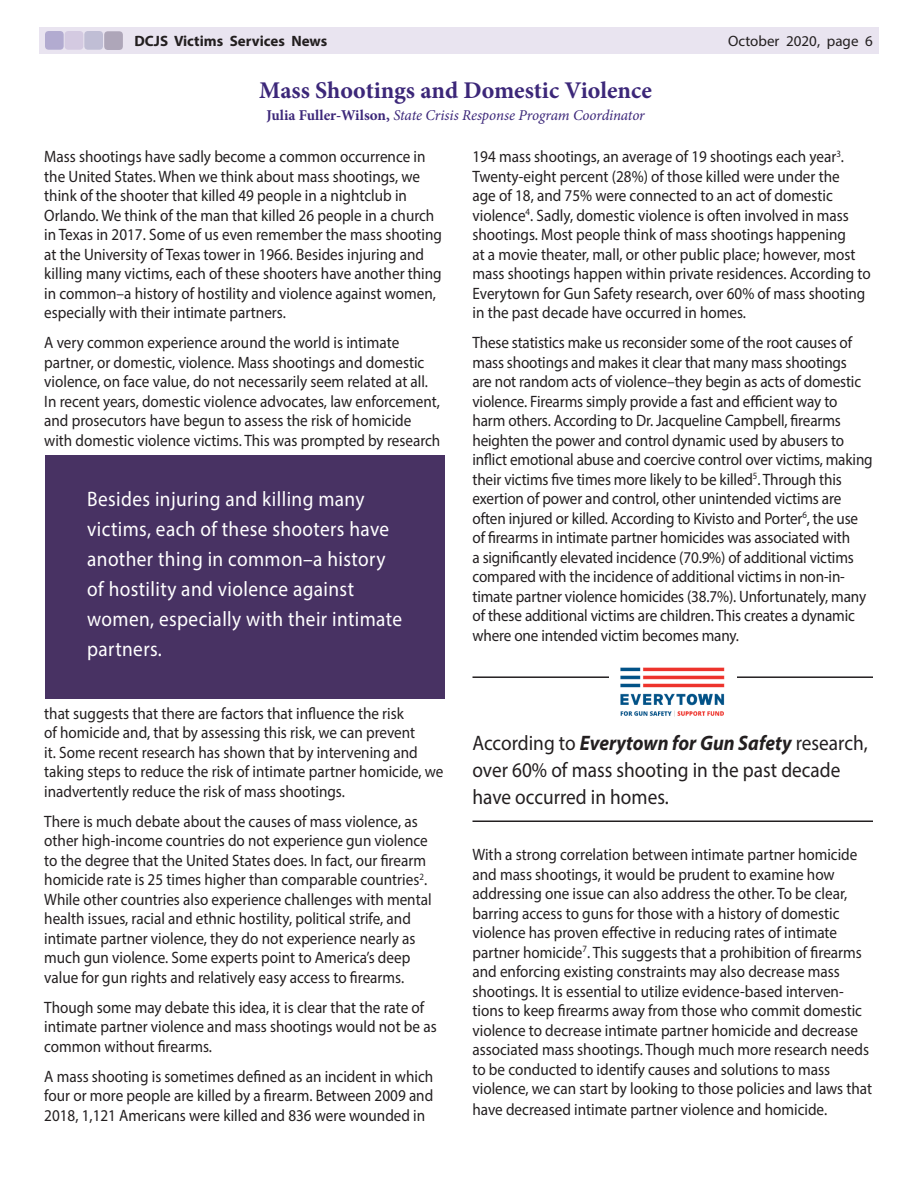
<style>
.page{position:relative;width:918px;height:1188px;background:#fff}
.page>*{position:absolute;margin:0;border:0;box-sizing:border-box;transform-origin:0 0}
.Header_space_after{font:700 24px "Minion Pro";color:#3c2779}
.Text{font:21px/30px "Myriad Pro";letter-spacing:.02em;color:#fff;scale:.92 1}
.Text-2{font:21px/27px "Myriad Pro";color:#231f20;scale:.92 1}
.Text-3{font:16.5px/19.5px "Myriad Pro";color:#231f20;scale:.92 1}
.Name-Title{font:italic 15px "Minion Pro";letter-spacing:-.01em;color:#3c2779}
.t1{font:700 15px "Myriad Pro";color:#231f20}
.t2{font:15px "Myriad Pro";color:#231f20}
.s1{font-weight:700;font-style:normal}
.s2{font-weight:700;font-style:italic}
</style>
<div class="page">
<div style="left:39px;top:27px;width:840px;height:27px;background:#e9e4f0"></div>
<div style="left:45px;top:31px;width:19px;height:19px;background:#b2abd0;border-radius:4px"></div>
<div style="left:65px;top:31px;width:18px;height:19px;background:#d4cae1;border-radius:4px"></div>
<div style="left:84px;top:31px;width:19px;height:19px;background:#c0bed5;border-radius:4px"></div>
<div style="left:104px;top:31px;width:19px;height:19px;background:#aea6b9;border-radius:4px"></div>
<hr style="left:472px;top:676px;width:401px;height:2px;background:#231f20">
<hr style="left:472px;top:820px;width:401px;height:2px;background:#231f20">
<img style="left:609px;top:667px;width:127px;height:50px">
<div style="left:45px;top:455px;width:400px;height:244px;background:#483263"></div>
<p class="t1" style="left:134px;top:31px;width:194px">DCJS Victims Services News</p>
<p class="t2" style="left:728px;top:31px;width:146px">October 2020, page 6</p>
<p class="Header_space_after" style="left:259px;top:74px;width:394px">Mass Shootings and Domestic Violence</p>
<p class="Name-Title" style="left:266px;top:105px;width:380px"><span class="s1">Julia Fuller-Wilson,</span> State Crisis Response Program Coordinator</p>
<p class="Text-3" style="left:44px;top:146px;width:434px">Mass shootings have sadly become a common occurrence in the United States. When we think about mass shootings, we think of the shooter that killed 49 people in a nightclub in Orlando. We think of the man that killed 26 people in a church in Texas in 2017. Some of us even remember the mass shooting at the University of Texas tower in 1966. Besides injuring and killing many victims, each of these shooters have another thing in common–a history of hostility and violence against women, especially with their intimate partners.</p>
<p class="Text-3" style="left:44px;top:332px;width:432px">A very common experience around the world is intimate partner, or domestic, violence. Mass shootings and domestic violence, on face value, do not necessarily seem related at all.<br>In recent years, domestic violence advocates, law enforcement, and prosecutors have begun to assess the risk of homicide with domestic violence victims. This was prompted by research</p>
<p class="Text-3" style="left:472px;top:146px;width:435px">194 mass shootings, an average of 19 shootings each year<sup>3</sup>.<br>Twenty-eight percent (28%) of those killed were under the<br>age of 18, and 75% were connected to an act of domestic violence<sup>4</sup>. Sadly, domestic violence is often involved in mass shootings. Most people think of mass shootings happening<br>at a movie theater, mall, or other public place; however, most mass shootings happen within private residences. According to Everytown for Gun Safety research, over 60% of mass shooting in the past decade have occurred in homes.</p>
<p class="Text-3" style="left:472px;top:332px;width:437px">These statistics make us reconsider some of the root causes of mass shootings and makes it clear that many mass shootings<br>are not random acts of violence–they begin as acts of domestic violence. Firearms simply provide a fast and efficient way to harm others. According to Dr. Jacqueline Campbell, firearms heighten the power and control dynamic used by abusers to inflict emotional abuse and coercive control over victims, making their victims five times more likely to be killed<sup>5</sup>. Through this exertion of power and control, other unintended victims are often injured or killed. According to Kivisto and Porter<sup>6</sup>, the use of firearms in intimate partner homicides was associated with<br>a significantly elevated incidence (70.9%) of additional victims compared with the incidence of additional victims in non-in&shy;timate partner violence homicides (38.7%). Unfortunately, many of these additional victims are children. This creates a dynamic where one intended victim becomes many.</p>
<p class="Text" style="left:87px;top:484px;width:344px">Besides injuring and killing many victims, each of these shooters have another thing in common–a history of hostility and violence against women, especially with their intimate partners.</p>
<p class="Text-3" style="left:44px;top:703px;width:436px">that suggests that there are factors that influence the risk<br>of homicide and, that by assessing this risk, we can prevent<br>it. Some recent research has shown that by intervening and taking steps to reduce the risk of intimate partner homicide, we inadvertently reduce the risk of mass shootings.</p>
<p class="Text-3" style="left:44px;top:811px;width:423px">There is much debate about the causes of mass violence, as other high-income countries do not experience gun violence to the degree that the United States does. In fact, our firearm homicide rate is 25 times higher than comparable countries<sup>2</sup>.<br>While other countries also experience challenges with mental health issues, racial and ethnic hostility, political strife, and intimate partner violence, they do not experience nearly as much gun violence. Some experts point to America’s deep value for gun rights and relatively easy access to firearms.</p>
<p class="Text-3" style="left:44px;top:997px;width:428px">Though some may debate this idea, it is clear that the rate of intimate partner violence and mass shootings would not be as common without firearms.</p>
<p class="Text-3" style="left:44px;top:1066px;width:424px;text-align:justify">A mass shooting is sometimes defined as an incident in which four or more people are killed by a firearm. Between 2009 and 2018, 1,121 Americans were killed and 836 were wounded in</p>
<p class="Text-2" style="left:472px;top:730px;width:431px">According to <span class="s2">Everytown for Gun Safety</span> research, over 60% of mass shooting in the past decade have occurred in homes.</p>
<p class="Text-3" style="left:472px;top:845px;width:436px">With a strong correlation between intimate partner homicide and mass shootings, it would be prudent to examine how addressing one issue can also address the other. To be clear, barring access to guns for those with a history of domestic violence has proven effective in reducing rates of intimate partner homicide<sup>7</sup>. This suggests that a prohibition of firearms and enforcing existing constraints may also decrease mass shootings. It is essential to utilize evidence-based interven&shy;tions to keep firearms away from those who commit domestic violence to decrease intimate partner homicide and decrease associated mass shootings. Though much more research needs to be conducted to identify causes and solutions to mass violence, we can start by looking to those policies and laws that</p>
<p class="Text-3" style="left:472px;top:1100px;width:387px">have decreased intimate partner violence and homicide.</p>
</div>
